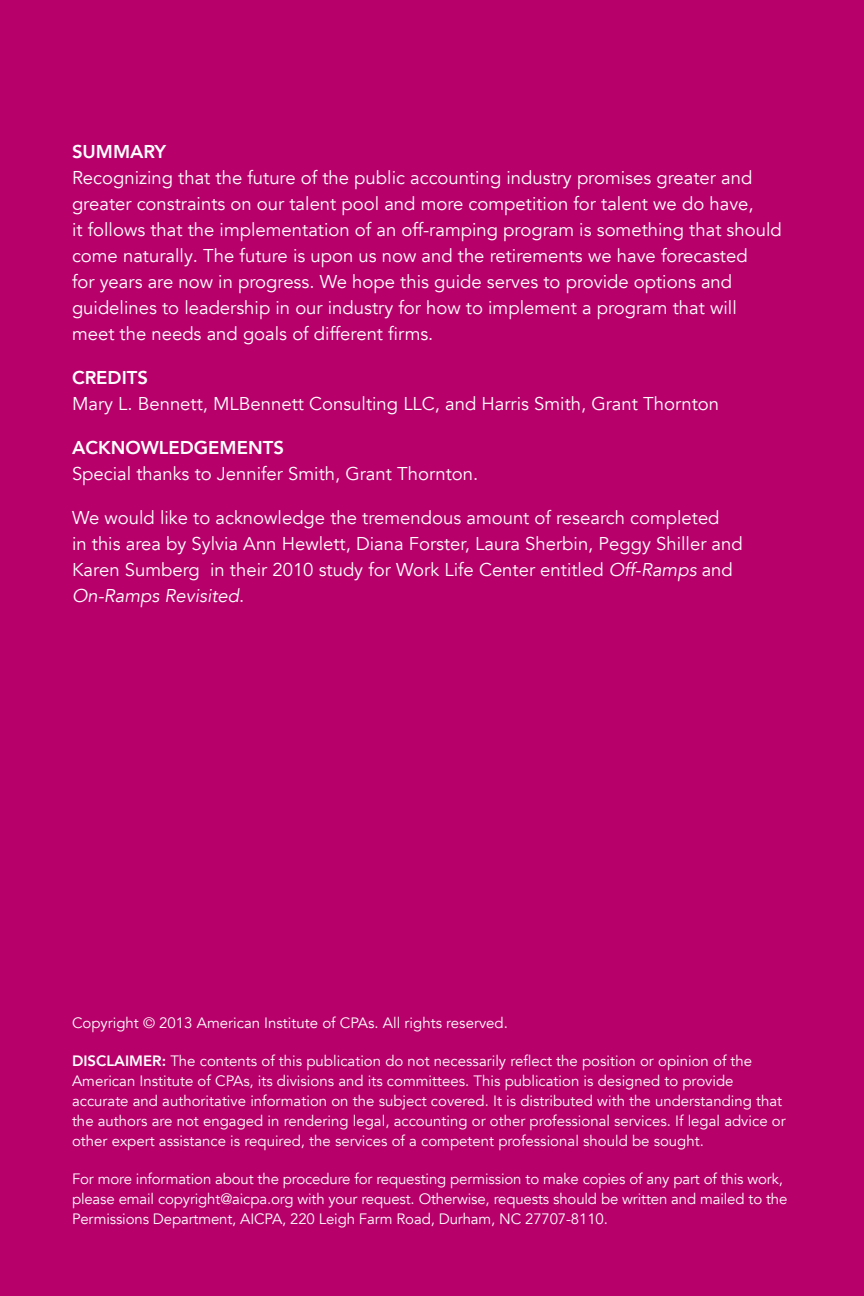
<style>
.page{position:relative;width:864px;height:1296px;background:#b7006a}
.page>*{position:absolute;margin:0;border:0;box-sizing:border-box;transform-origin:0 0}
.t1{font:18.4px/26px "Avenir LT Com";color:#fff}
.t2{font:800 18.4px "Avenir LT Com";color:#fff}
.t3{font:15px/20px "Avenir LT Com";color:#fff}
.s1{font-style:italic}
.s2{font-weight:800}
</style>
<div class="page">
<p class="t2" style="left:72px;top:141px;width:40px">SUMMAR</p>
<p class="t2" style="left:155px;top:141px;width:13px">Y</p>
<p class="t1" style="left:72px;top:165px;width:711px">Recognizing that the future of the public accounting industry promises greater and greater constraints on our talent pool and more competition for talent we do have,<br>it follows that the implementation of an off-ramping program is something that should come naturally. The future is upon us now and the retirements we have forecasted<br>for years are now in progress. We hope this guide serves to provide options and guidelines to leadership in our industry for how to implement a program that will meet the needs and goals of different firms.</p>
<p class="t2" style="left:72px;top:367px;width:24px">CREDI</p>
<p class="t2" style="left:127px;top:367px;width:20px">TS</p>
<p class="t1" style="left:72px;top:391px;width:649px">Mary L. Bennett, MLBennett Consulting LLC, and Harris Smith, Grant Thornton</p>
<p class="t2" style="left:72px;top:437px;width:99px">ACKNOWLED</p>
<p class="t2" style="left:194px;top:437px;width:28px">GEME</p>
<p class="t2" style="left:248px;top:437px;width:35px">NTS</p>
<p class="t1" style="left:72px;top:461px;width:408px">Special thanks to Jennifer Smith, Grant Thornton.</p>
<p class="t1" style="left:72px;top:505px;width:672px">We would like to acknowledge the tremendous amount of research completed<br>in this area by Sylvia Ann Hewlett, Diana Forster, Laura Sherbin, Peggy Shiller and Karen Sumberg in their 2010 study for Work Life Center entitled <span class="s1">Off-Ramps</span> and <span class="s1">On-Ramps Revisited</span>.</p>
<p class="t3" style="left:72px;top:1013px;width:437px">Copyright © 2013 American Institute of CPAs. All rights reserved.</p>
<p class="t3" style="left:72px;top:1051px;width:715px"><span class="s2">DISCLAIMER:</span> The contents of this publication do not necessarily reflect the position or opinion of the American Institute of CPAs, its divisions and its committees. This publication is designed to provide accurate and authoritative information on the subject covered. It is distributed with the understanding that the authors are not engaged in rendering legal, accounting or other professional services. If legal advice or other expert assistance is required, the services of a competent professional should be sought.</p>
<p class="t3" style="left:72px;top:1169px;width:717px">For more information about the procedure for requesting permission to make copies of any part of this work, please email copyright@aicpa.org with your request. Otherwise, requests should be written and mailed to the<br>Permissions Department, AICPA, 220 Leigh Farm Road, Durham, NC 27707-8110.</p>
</div>
